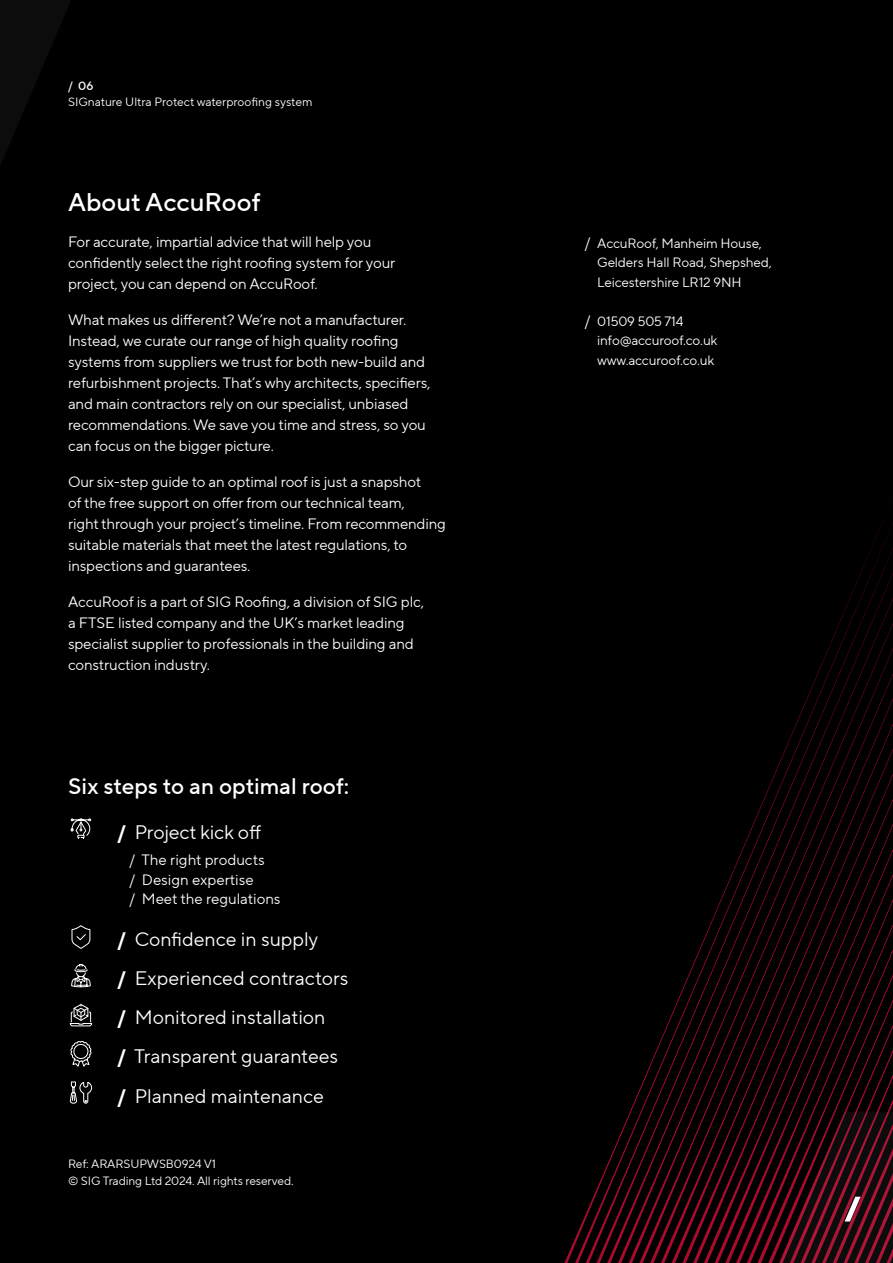
<style>
.page{position:relative;width:893px;height:1263px;background:#000}
.page>*{position:absolute;margin:0;border:0;box-sizing:border-box;transform-origin:0 0}
.t1{font:500 25.5px "TT Norms Pro";color:#fff}
.t2{font:500 22.5px "TT Norms Pro";color:#fff}
.t3{font:19.5px/39px "TT Norms Pro";color:#fff}
.t4{font:15px/21px "TT Norms Pro";letter-spacing:-.01em;color:#fff}
.t5{font:13.5px/19.5px "TT Norms Pro";letter-spacing:-.01em;color:#fff}
.t6{font:12px/16.5px "TT Norms Pro";letter-spacing:-.01em;color:#fff}
.t7{font:500 12px "TT Norms Pro";color:#fff}
.s1{font-weight:700}
.s2{font-size:15px}
</style>
<div class="page">
<svg style="left:0;top:0;width:71px;height:164px"></svg>
<svg style="left:595px;top:498px;width:298px;height:765px"></svg>
<svg style="left:71px;top:925px;width:20px;height:24px"></svg>
<svg style="left:71px;top:964px;width:20px;height:23px"></svg>
<svg style="left:70px;top:1081px;width:22px;height:23px"></svg>
<svg style="left:71px;top:818px;width:20px;height:20px"></svg>
<svg style="left:70px;top:1004px;width:22px;height:22px"></svg>
<svg style="left:70px;top:1041px;width:22px;height:26px"></svg>
<p class="t7" style="left:68px;top:77px;width:27px">/ 06</p>
<p class="t6" style="left:68px;top:94px;width:246px">SIGnature Ultra Protect waterproofing system</p>
<h1 class="t1" style="left:68px;top:184px;width:194px">About AccuRoof</h1>
<p class="t4" style="left:68px;top:231px;width:329px">For accurate, impartial advice that will help you confidently select the right roofing system for your project, you can depend on AccuRoof.</p>
<p class="t4" style="left:68px;top:309px;width:364px">What makes us different? We’re not a manufacturer.<br>Instead, we curate our range of high quality roofing systems from suppliers we trust for both new-build and refurbishment projects. That’s why architects, specifiers, and main contractors rely on our specialist, unbiased recommendations. We save you time and stress, so you can focus on the bigger picture.</p>
<p class="t4" style="left:68px;top:471px;width:379px">Our six-step guide to an optimal roof is just a snapshot<br>of the free support on offer from our technical team,<br>right through your project’s timeline. From recommending suitable materials that meet the latest regulations, to inspections and guarantees.</p>
<p class="t4" style="left:68px;top:591px;width:357px">AccuRoof is a part of SIG Roofing, a division of SIG plc, a FTSE listed company and the UK’s market leading specialist supplier to professionals in the building and construction industry.</p>
<h2 class="t2" style="left:68px;top:770px;width:283px">Six steps to an optimal roof:</h2>
<h3 class="t3" style="left:117px;top:813px;width:145px"><span class="s1">/</span> Project kick off</h3>
<p class="t4" style="left:129px;top:850px;width:153px;line-height:19.5px">/ The right products<br>/ Design expertise<br>/ Meet the regulations</p>
<h3 class="t3" style="left:117px;top:920px;width:233px"><span class="s1">/</span> Confidence in supply<br><span class="s1">/</span> Experienced contractors <span class="s1">/</span> Monitored installation<br><span class="s1">/</span> Transparent guarantees <span class="s1">/</span> Planned maintenance</h3>
<p class="t6" style="left:68px;top:1156px;width:227px">Ref: ARARSUPWSB0924 V1<br>© SIG Trading Ltd 2024. All rights reserved.</p>
<p class="t5" style="left:597px;top:233px;width:176px;text-indent:-12px"><span class="s2">/</span> AccuRoof, Manheim House,<br>Gelders Hall Road, Shepshed,<br>Leicestershire LR12 9NH</p>
<p class="t5" style="left:597px;top:311px;width:122px;text-indent:-12px"><span class="s2">/</span> 01509 505 714 info@accuroof.co.uk www.accuroof.co.uk</p>
</div>
